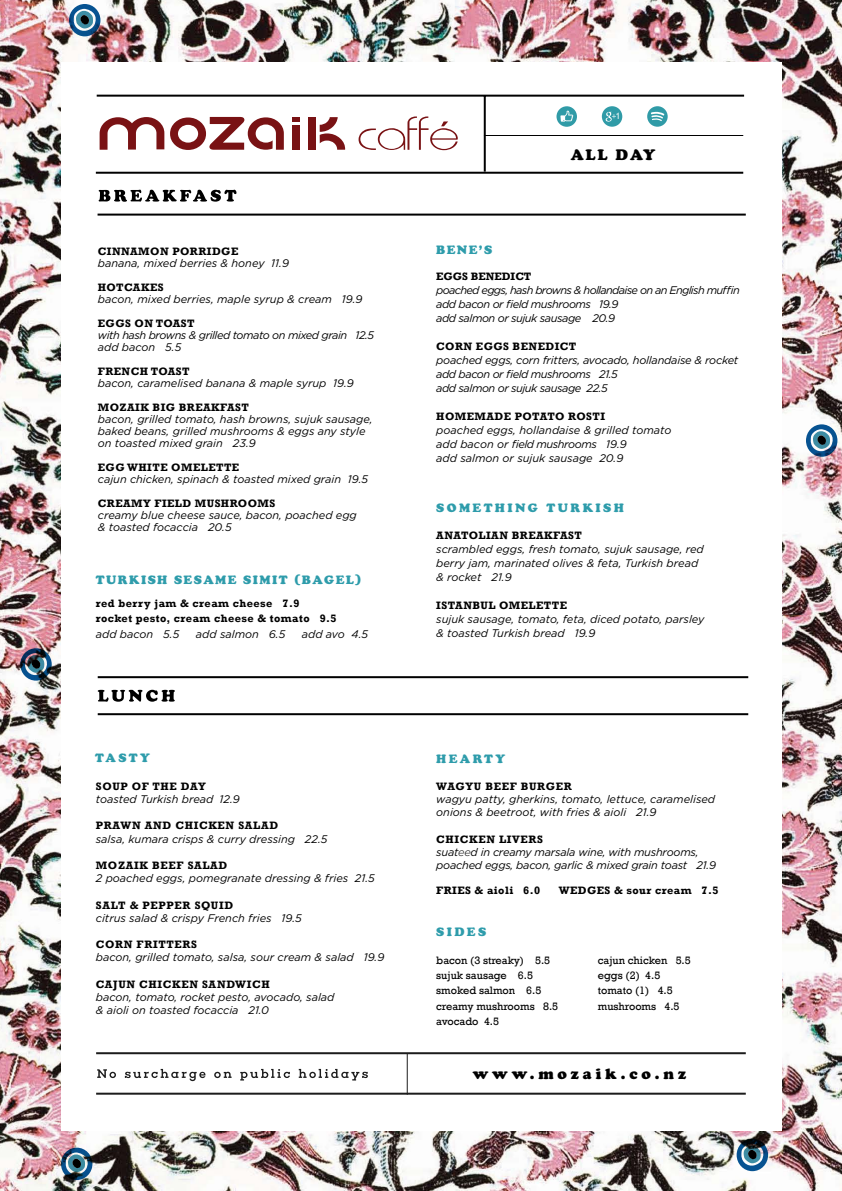
<style>
.page{position:relative;width:842px;height:1191px;background:#fff}
.page>*{position:absolute;margin:0;border:0;box-sizing:border-box;transform-origin:0 0}
.t1{font:15px "Cooper Black Std";letter-spacing:.26em;color:#000}
.t2{font:12px "Cooper Black Std";letter-spacing:.2em;color:#2e9cab}
.t3{font:12px "Cooper Black Std";letter-spacing:.12em;color:#2e9cab}
.t4{font:italic 11px/14px "Gotham";color:#000}
.t5{font:700 11px/15px "Rockwell";letter-spacing:.04em;color:#000}
.t6{font:italic 11px/14px "Gotham";letter-spacing:-.04em;color:#000}
.t7{font:11px/15.2px "Rockwell";color:#000}
.t8{font:700 11px "Rockwell";letter-spacing:.06em;color:#000}
.t9{font:italic 11px/14px "Gotham";letter-spacing:-.055em;color:#000}
.t10{font:italic 11px/13.2px "Gotham";letter-spacing:-.02em;color:#000}
.t11{font:700 11px "Rockwell";color:#000}
.s1{font-weight:300}
</style>
<div class="page">
<img style="left:0;top:0;width:842px;height:1191px">
<div style="left:61px;top:62px;width:720px;height:1068px;background:#fff"></div>
<hr style="left:96px;top:172px;width:647px;height:2px;background:#000">
<svg style="left:100px;top:117px;width:64px;height:33px"></svg>
<svg style="left:170px;top:117px;width:114px;height:33px"></svg>
<div style="left:292px;top:117px;width:8px;height:5px;background:#791214"></div>
<div style="left:292px;top:125px;width:8px;height:25px;background:#791214"></div>
<svg style="left:320px;top:117px;width:25px;height:33px"></svg>
<div style="left:308px;top:117px;width:8px;height:33px;background:#791214"></div>
<svg style="left:359px;top:116px;width:99px;height:34px"></svg>
<hr style="left:97px;top:95px;width:647px;height:2px;background:#000">
<hr style="left:484px;top:96px;width:2px;height:76px;background:#000">
<hr style="left:484px;top:135px;width:259px;height:1px;background:#000">
<svg style="left:556px;top:106px;width:112px;height:21px"></svg>
<hr style="left:98px;top:214px;width:648px;height:2px;background:#000">
<svg style="left:99px;top:190px;width:137px;height:12px"></svg>
<hr style="left:98px;top:676px;width:650px;height:2px;background:#000">
<hr style="left:98px;top:713px;width:650px;height:2px;background:#000">
<svg style="left:98px;top:690px;width:77px;height:11px"></svg>
<hr style="left:96px;top:1092px;width:650px;height:2px;background:#1c1c1c">
<hr style="left:96px;top:1052px;width:650px;height:2px;background:#1c1c1c">
<hr style="left:407px;top:1053px;width:1px;height:41px;background:#1c1c1c">
<svg style="left:97px;top:1069px;width:271px;height:12px"></svg>
<p class="t5" style="left:98px;top:243px;width:142px">CINNAMON PORRIDGE</p>
<p class="t4" style="left:98px;top:255px;width:193px">banana, mixed berries &amp; honey 11.9</p>
<p class="t5" style="left:98px;top:279px;width:67px">HOTCAKES</p>
<p class="t4" style="left:98px;top:291px;width:266px">bacon, mixed berries, maple syrup &amp; cream 19.9</p>
<p class="t5" style="left:98px;top:315px;width:98px">EGGS ON TOAST</p>
<p class="t6" style="left:98px;top:328px;width:278px;line-height:12px">with hash browns &amp; grilled tomato on mixed grain 12.5 add bacon 5.5</p>
<p class="t5" style="left:98px;top:363px;width:93px">FRENCH TOAST</p>
<p class="t4" style="left:98px;top:375px;width:258px">bacon, caramelised banana &amp; maple syrup 19.9</p>
<p class="t5" style="left:98px;top:399px;width:153px">MOZAIK BIG BREAKFAST</p>
<p class="t4" style="left:98px;top:412px;width:276px;line-height:12px">bacon, grilled tomato, hash browns, sujuk sausage, baked beans, grilled mushrooms &amp; eggs any style on toasted mixed grain 23.9</p>
<p class="t5" style="left:98px;top:459px;width:143px">EGG WHITE OMELETTE</p>
<p class="t4" style="left:98px;top:471px;width:272px">cajun chicken, spinach &amp; toasted mixed grain 19.5</p>
<p class="t5" style="left:98px;top:495px;width:179px">CREAMY FIELD MUSHROOMS</p>
<p class="t4" style="left:98px;top:508px;width:261px;line-height:12px">creamy blue cheese sauce, bacon, poached egg &amp; toasted focaccia 20.5</p>
<p class="t3" style="left:96px;top:572px;width:267px">TURKISH SESAME SIMIT (BAGEL)</p>
<p class="t5" style="left:96px;top:595px;width:242px">red berry jam &amp; cream cheese 7.9 rocket pesto, cream cheese &amp; tomato 9.5</p>
<p class="t4" style="left:96px;top:626px;width:85px">add bacon 5.5</p>
<p class="t4" style="left:196px;top:626px;width:91px">add salmon 6.5</p>
<p class="t4" style="left:302px;top:626px;width:68px">add avo 4.5</p>
<p class="t2" style="left:95px;top:750px;width:56px">TASTY</p>
<p class="t8" style="left:96px;top:779px;width:111px">SOUP OF THE DAY</p>
<p class="t4" style="left:96px;top:791px;width:146px">toasted Turkish bread 12.9</p>
<p class="t8" style="left:96px;top:819px;width:184px">PRAWN AND CHICKEN SALAD</p>
<p class="t4" style="left:96px;top:831px;width:233px">salsa, kumara crisps &amp; curry dressing 22.5</p>
<p class="t8" style="left:96px;top:858px;width:133px">MOZAIK BEEF SALAD</p>
<p class="t4" style="left:96px;top:871px;width:280px">2 poached eggs, pomegranate dressing &amp; fries 21.5</p>
<p class="t8" style="left:96px;top:898px;width:139px">SALT &amp; PEPPER SQUID</p>
<p class="t4" style="left:96px;top:910px;width:208px">citrus salad &amp; crispy French fries 19.5</p>
<p class="t8" style="left:96px;top:937px;width:103px">CORN FRITTERS</p>
<p class="t4" style="left:96px;top:950px;width:290px">bacon, grilled tomato, salsa, sour cream &amp; salad 19.9</p>
<p class="t8" style="left:96px;top:977px;width:175px">CAJUN CHICKEN SANDWICH</p>
<p class="t4" style="left:96px;top:990px;width:240px;line-height:13.2px">bacon, tomato, rocket pesto, avocado, salad &amp; aioli on toasted focaccia 21.0</p>
<p class="t2" style="left:436px;top:243px;width:58px">BENE’S</p>
<h1 class="t1" style="left:571px;top:146px;width:86px">ALL DAY</h1>
<p class="t11" style="left:436px;top:269px;width:97px">EGGS BENEDICT</p>
<p class="t9" style="left:436px;top:282px;width:305px">poached eggs, hash browns &amp; hollandaise on an English muffin add bacon or field mushrooms 19.9<br>add salmon or sujuk sausage 20.9</p>
<p class="t5" style="left:436px;top:338px;width:142px">CORN EGGS BENEDICT</p>
<p class="t6" style="left:436px;top:352px;width:304px">poached eggs, corn fritters, avocado, hollandaise &amp; rocket add bacon or field mushrooms 21.5<br>add salmon or sujuk sausage 22.5</p>
<p class="t5" style="left:436px;top:408px;width:170px">HOMEMADE POTATO ROSTI</p>
<p class="t4" style="left:436px;top:422px;width:237px">poached eggs, hollandaise &amp; grilled tomato add bacon or field mushrooms 19.9<br>add salmon or sujuk sausage 20.9</p>
<p class="t2" style="left:436px;top:500px;width:189px">SOMETHING TURKISH</p>
<p class="t5" style="left:436px;top:528px;width:147px">ANATOLIAN BREAKFAST</p>
<p class="t4" style="left:436px;top:542px;width:269px">scrambled eggs, fresh tomato, sujuk sausage, red berry jam, marinated olives &amp; feta, Turkish bread &amp; rocket 21.9</p>
<p class="t5" style="left:436px;top:598px;width:132px">ISTANBUL OMELETTE</p>
<p class="t4" style="left:436px;top:612px;width:270px">sujuk sausage, tomato, feta, diced potato, parsley &amp; toasted Turkish bread 19.9</p>
<p class="t2" style="left:436px;top:751px;width:71px">HEARTY</p>
<p class="t8" style="left:436px;top:779px;width:137px">WAGYU BEEF BURGER</p>
<p class="t4" style="left:436px;top:792px;width:280px;line-height:13.2px">wagyu patty, gherkins, tomato, lettuce, caramelised onions &amp; beetroot, with fries &amp; aioli 21.9</p>
<p class="t8" style="left:436px;top:832px;width:108px">CHICKEN LIVERS</p>
<p class="t10" style="left:436px;top:845px;width:281px">suat<span class="s1">ee</span>d in creamy marsala wine, with mushrooms, poached eggs, bacon, garlic &amp; mixed grain toast 21.9</p>
<p class="t5" style="left:436px;top:883px;width:105px">FRIES &amp; aioli 6.0</p>
<p class="t5" style="left:559px;top:883px;width:161px">WEDGES &amp; sour cream 7.5</p>
<p class="t2" style="left:436px;top:925px;width:51px">SIDES</p>
<p class="t7" style="left:436px;top:952px;width:123px">bacon (3 streaky) 5.5 sujuk sausage 6.5 smoked salmon 6.5 creamy mushrooms 8.5 avocado 4.5</p>
<p class="t7" style="left:598px;top:952px;width:94px">cajun chicken 5.5 eggs (2) 4.5 tomato (1) 4.5 mushrooms 4.5</p>
<h1 class="t1" style="left:473px;top:1064px;width:215px">www.mozaik.co.nz</h1>
</div>
